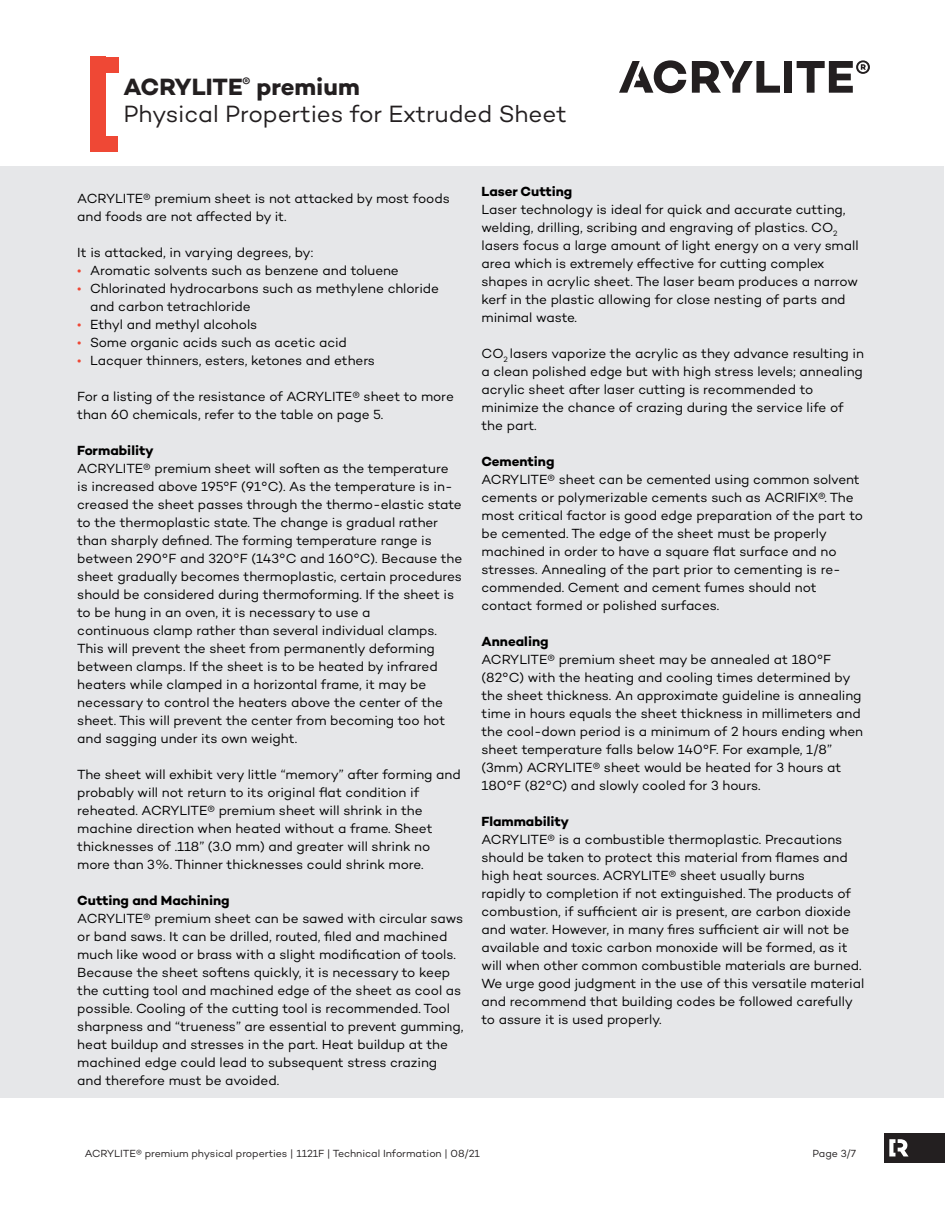
<style>
.page{position:relative;width:945px;height:1215px;background:#fff}
.page>*{position:absolute;margin:0;border:0;box-sizing:border-box;transform-origin:0 0}
.t1{font:24px/27px "Campton";letter-spacing:-.005em;color:#231f20}
.Tabellenkopf{font:13.5px/18px "Campton";color:#000}
.Aufzählung{font:13.5px/18px "Campton";letter-spacing:-.005em;color:#000}
.t2{font:10.5px "Campton";letter-spacing:-.005em;color:#231f20}
.s1{font-weight:700}
.s2{color:#ef4835}
</style>
<div class="page">
<div style="left:1px;top:166px;width:943px;height:931px;background:#e6e7e9"></div>
<div style="left:90px;top:57px;width:16px;height:95px;background:#ef4835"></div>
<div style="left:106px;top:57px;width:12px;height:16px;background:#ef4835"></div>
<div style="left:105px;top:136px;width:13px;height:16px;background:#ef4835"></div>
<div style="left:785px;top:61px;width:7px;height:32px;background:#231f20"></div>
<svg style="left:797px;top:60px;width:73px;height:33px"></svg>
<svg style="left:619px;top:60px;width:67px;height:33px"></svg>
<svg style="left:692px;top:61px;width:88px;height:32px"></svg>
<div style="left:884px;top:1133px;width:60px;height:30px;background:#231f20"></div>
<svg style="left:889px;top:1139px;width:19px;height:17px"></svg>
<h1 class="t1" style="left:123px;top:73px;width:445px"><span class="s1">ACRYLITE</span><sup>®</sup> <span class="s1">premium<br></span>Physical Properties for Extruded Sheet</h1>
<p class="Aufzählung" style="left:77px;top:189px;width:374px">ACRYLITE® premium sheet is not attacked by most foods and foods are not affected by it.</p>
<p class="Aufzählung" style="left:77px;top:243px;width:237px">It is attacked, in varying degrees, by:</p>
<p class="Tabellenkopf" style="left:77px;top:261px;width:323px"><span class="s2">•</span> Aromatic solvents such as benzene and toluene</p>
<p class="Tabellenkopf" style="left:90px;top:279px;width:351px;text-indent:-13px"><span class="s2">•</span> Chlorinated hydrocarbons such as methylene chloride and carbon tetrachloride</p>
<p class="Tabellenkopf" style="left:77px;top:315px;width:182px"><span class="s2">•</span> Ethyl and methyl alcohols</p>
<p class="Tabellenkopf" style="left:77px;top:333px;width:271px"><span class="s2">•</span> Some organic acids such as acetic acid</p>
<p class="Tabellenkopf" style="left:77px;top:351px;width:299px"><span class="s2">•</span> Lacquer thinners, esters, ketones and ethers</p>
<p class="Aufzählung" style="left:77px;top:387px;width:378px">For a listing of the resistance of ACRYLITE® sheet to more than 60 chemicals, refer to the table on page 5.</p>
<p class="Tabellenkopf" style="left:77px;top:441px;width:387px"><span class="s1">Formability<br></span>ACRYLITE® premium sheet will soften as the temperature is increased above 195°F (91°C). As the temperature is in&shy;creased the sheet passes through the thermo-elastic state to the thermoplastic state. The change is gradual rather than sharply defined. The forming temperature range is between 290°F and 320°F (143°C and 160°C). Because the sheet gradually becomes thermoplastic, certain procedures should be considered during thermoforming. If the sheet is to be hung in an oven, it is necessary to use a<br>continuous clamp rather than several individual clamps.<br>This will prevent the sheet from permanently deforming between clamps. If the sheet is to be heated by infrared heaters while clamped in a horizontal frame, it may be necessary to control the heaters above the center of the sheet. This will prevent the center from becoming too hot and sagging under its own weight.</p>
<p class="Tabellenkopf" style="left:77px;top:765px;width:385px">The sheet will exhibit very little “memory” after forming and probably will not return to its original flat condition if reheated. ACRYLITE® premium sheet will shrink in the machine direction when heated without a frame. Sheet thicknesses of .118” (3.0 mm) and greater will shrink no more than 3%. Thinner thicknesses could shrink more.</p>
<p class="Tabellenkopf" style="left:77px;top:891px;width:388px"><span class="s1">Cutting and Machining<br></span>ACRYLITE® premium sheet can be sawed with circular saws or band saws. It can be drilled, routed, filed and machined much like wood or brass with a slight modification of tools.<br>Because the sheet softens quickly, it is necessary to keep the cutting tool and machined edge of the sheet as cool as possible. Cooling of the cutting tool is recommended. Tool sharpness and “trueness” are essential to prevent gumming, heat buildup and stresses in the part. Heat buildup at the machined edge could lead to subsequent stress crazing and therefore must be avoided.</p>
<p class="Tabellenkopf" style="left:481px;top:182px;width:379px"><span class="s1">Laser Cutting<br></span>Laser technology is ideal for quick and accurate cutting, welding, drilling, scribing and engraving of plastics. CO<sub>2 </sub>lasers focus a large amount of light energy on a very small area which is extremely effective for cutting complex shapes in acrylic sheet. The laser beam produces a narrow kerf in the plastic allowing for close nesting of parts and minimal waste.</p>
<p class="Tabellenkopf" style="left:481px;top:344px;width:384px">CO<sub>2</sub> lasers vaporize the acrylic as they advance resulting in a clean polished edge but with high stress levels; annealing acrylic sheet after laser cutting is recommended to minimize the chance of crazing during the service life of the part.</p>
<p class="Tabellenkopf" style="left:481px;top:452px;width:383px"><span class="s1">Cementing<br></span>ACRYLITE® sheet can be cemented using common solvent cements or polymerizable cements such as ACRIFIX®. The most critical factor is good edge preparation of the part to be cemented. The edge of the sheet must be properly machined in order to have a square flat surface and no stresses. Annealing of the part prior to cementing is re&shy;commended. Cement and cement fumes should not contact formed or polished surfaces.</p>
<p class="Tabellenkopf" style="left:481px;top:632px;width:383px"><span class="s1">Annealing<br></span>ACRYLITE® premium sheet may be annealed at 180°F (82°C) with the heating and cooling times determined by the sheet thickness. An approximate guideline is annealing time in hours equals the sheet thickness in millimeters and the cool-down period is a minimum of 2 hours ending when sheet temperature falls below 140°F. For example, 1/8” (3mm) ACRYLITE® sheet would be heated for 3 hours at 180°F (82°C) and slowly cooled for 3 hours.</p>
<p class="Tabellenkopf" style="left:481px;top:812px;width:384px"><span class="s1">Flammability<br></span>ACRYLITE® is a combustible thermoplastic. Precautions should be taken to protect this material from flames and high heat sources. ACRYLITE® sheet usually burns<br>rapidly to completion if not extinguished. The products of combustion, if sufficient air is present, are carbon dioxide and water. However, in many fires sufficient air will not be available and toxic carbon monoxide will be formed, as it will when other common combustible materials are burned.<br>We urge good judgment in the use of this versatile material and recommend that building codes be followed carefully to assure it is used properly.</p>
<p class="t2" style="left:85px;top:1147px;width:397px">ACRYLITE® premium physical properties | 1121F | Technical Information | 08/21</p>
<p class="t2" style="left:813px;top:1147px;width:45px">Page 3/7</p>
</div>
